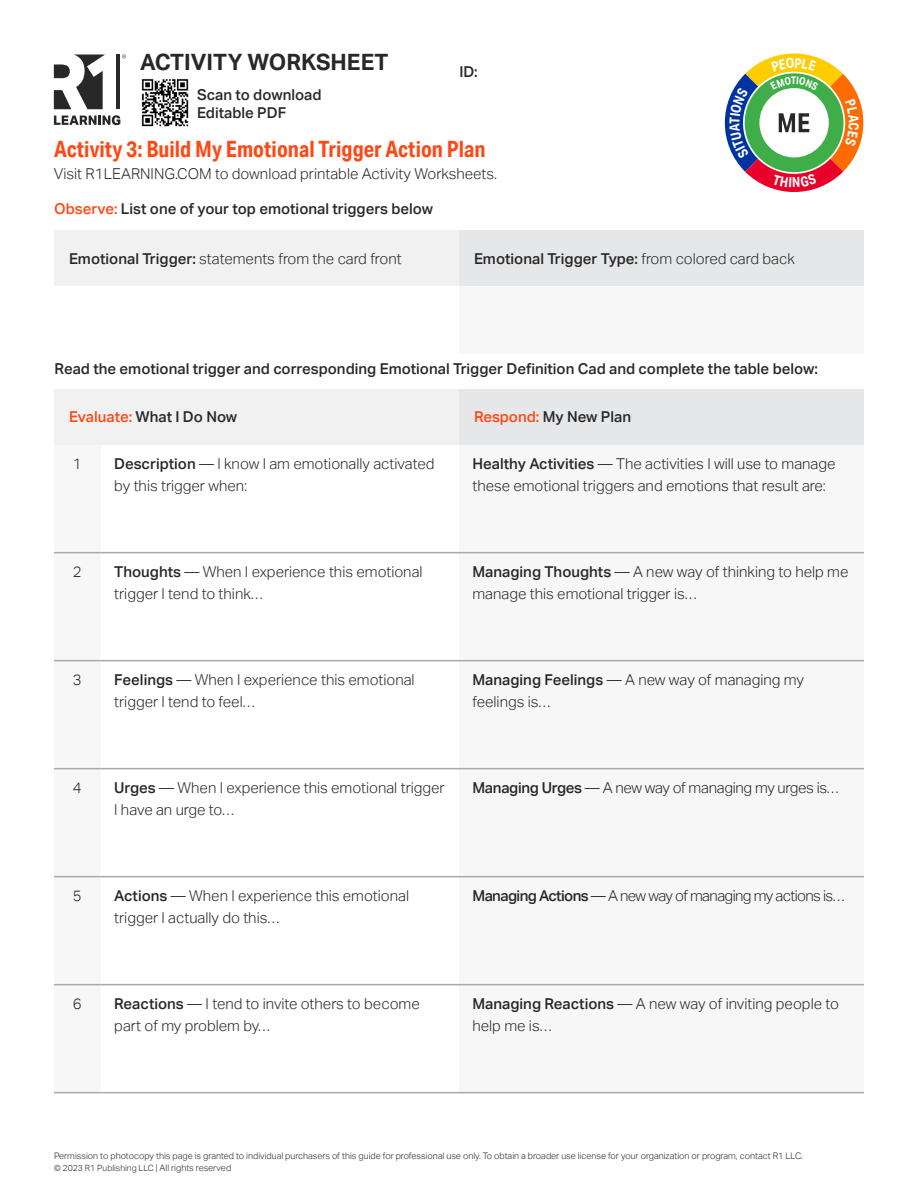
<style>
.page{position:relative;width:918px;height:1188px;background:#fff}
.page>*{position:absolute;margin:0;border:0;box-sizing:border-box;transform-origin:0 0}
.t1{font:700 22.5px "Aktiv Grotesk Cd";color:#fe4815}
.t2{font:700 22.5px "Aktiv Grotesk";color:#292829}
.t3{font:300 15px/22.5px "Aktiv Grotesk";color:#292829}
.t4{font:500 15px/18px "Aktiv Grotesk";color:#292829}
.t5{font:300 15px "Aktiv Grotesk";letter-spacing:-.04em;color:#292829}
.t6{font:300 15px "Aktiv Grotesk";letter-spacing:-.02em;color:#292829}
.t7{font:300 9px "Aktiv Grotesk";color:#292829}
.t8{font:300 8.7px "Aktiv Grotesk";color:#292829}
.s1{color:#fe4815}
.s2{font-weight:500}
.s3{font-weight:300}
.s4{font-size:9px}
</style>
<div class="page">
<div style="left:459px;top:286px;width:405px;height:68px;background:#f7f7f7"></div>
<div style="left:54px;top:230px;width:405px;height:56px;background:#f1f1f2"></div>
<div style="left:459px;top:230px;width:405px;height:56px;background:#e6e7e8"></div>
<svg style="left:54px;top:551px;width:810px;height:541px"></svg>
<hr style="left:54px;top:552px;width:47px;height:1px;background:#a7a9ac">
<hr style="left:101px;top:552px;width:358px;height:1px;background:#a7a9ac">
<hr style="left:459px;top:552px;width:405px;height:1px;background:#a7a9ac">
<hr style="left:54px;top:660px;width:47px;height:1px;background:#a7a9ac">
<hr style="left:101px;top:660px;width:358px;height:1px;background:#a7a9ac">
<hr style="left:459px;top:660px;width:405px;height:1px;background:#a7a9ac">
<hr style="left:54px;top:768px;width:47px;height:1px;background:#a7a9ac">
<hr style="left:101px;top:768px;width:358px;height:1px;background:#a7a9ac">
<hr style="left:459px;top:768px;width:405px;height:1px;background:#a7a9ac">
<hr style="left:54px;top:876px;width:47px;height:1px;background:#a7a9ac">
<hr style="left:101px;top:876px;width:358px;height:1px;background:#a7a9ac">
<hr style="left:459px;top:876px;width:405px;height:1px;background:#a7a9ac">
<hr style="left:54px;top:984px;width:47px;height:1px;background:#a7a9ac">
<hr style="left:101px;top:984px;width:358px;height:1px;background:#a7a9ac">
<hr style="left:459px;top:984px;width:405px;height:1px;background:#a7a9ac">
<hr style="left:54px;top:1092px;width:47px;height:1px;background:#a7a9ac">
<hr style="left:101px;top:1092px;width:358px;height:1px;background:#a7a9ac">
<hr style="left:459px;top:1092px;width:405px;height:1px;background:#a7a9ac">
<div style="left:54px;top:389px;width:405px;height:56px;background:#f1f1f2"></div>
<div style="left:459px;top:389px;width:405px;height:56px;background:#e6e7e8"></div>
<svg style="left:54px;top:55px;width:50px;height:54px"></svg>
<hr style="left:117px;top:55px;width:3px;height:54px;background:#292829">
<svg style="left:54px;top:115px;width:66px;height:10px"></svg>
<svg style="left:122px;top:55px;width:4px;height:3px"></svg>
<img style="left:141px;top:79px;width:48px;height:48px">
<svg style="left:725px;top:53px;width:139px;height:139px"></svg>
<h1 class="t2" style="left:140px;top:49px;width:250px">ACTIVITY WORKSHEET</h1>
<p class="t4" style="left:197px;top:85px;width:126px">Scan to download<br>Editable PDF</p>
<p class="t4" style="left:459px;top:63px;width:20px">ID:</p>
<h1 class="t1" style="left:54px;top:135px;width:433px">Activity 3: Build My Emotional Trigger Action Plan</h1>
<p class="t3" style="left:54px;top:163px;width:445px">Visit R1LEARNING.COM to download printable Activity Worksheets.</p>
<p class="t4" style="left:54px;top:200px;width:380px"><span class="s1">Observe:</span> List one of your top emotional triggers below</p>
<p class="t3" style="left:69px;top:247px;width:334px"><span class="s2">Emotional Trigger:</span> statements from the card front</p>
<p class="t4" style="left:474px;top:249px;width:322px">Emotional Trigger Type: <span class="s3">from colored card back</span></p>
<p class="t4" style="left:55px;top:360px;width:765px">Read the emotional trigger and corresponding Emotional Trigger Definition Cad and complete the table below:</p>
<p class="t4" style="left:69px;top:408px;width:170px"><span class="s1">Evaluate:</span> What I Do Now</p>
<p class="t4" style="left:474px;top:408px;width:159px"><span class="s1">Respond:</span> My New Plan</p>
<p class="t3" style="left:73px;top:452px;width:10px">1</p>
<p class="t3" style="left:114px;top:452px;width:322px"><span class="s2">Description</span> — I know I am emotionally activated by this trigger when:</p>
<p class="t3" style="left:472px;top:452px;width:365px"><span class="s2">Healthy Activities</span> — The activities I will use to manage these emotional triggers and emotions that result are:</p>
<p class="t3" style="left:73px;top:560px;width:10px">2</p>
<p class="t3" style="left:114px;top:560px;width:310px"><span class="s2">Thoughts</span> — When I experience this emotional trigger I tend to think…</p>
<p class="t3" style="left:472px;top:560px;width:377px"><span class="s2">Managing Thoughts</span> — A new way of thinking to help me manage this emotional trigger is…</p>
<p class="t3" style="left:73px;top:668px;width:10px">3</p>
<p class="t3" style="left:114px;top:668px;width:302px"><span class="s2">Feelings</span> — When I experience this emotional trigger I tend to feel…</p>
<p class="t3" style="left:472px;top:668px;width:333px"><span class="s2">Managing Feelings</span> — A new way of managing my feelings is…</p>
<p class="t3" style="left:73px;top:776px;width:10px">4</p>
<p class="t3" style="left:114px;top:776px;width:332px"><span class="s2">Urges</span> — When I experience this emotional trigger<br>I have an urge to…</p>
<p class="t6" style="left:472px;top:779px;width:368px"><span class="s2">Managing Urges</span> — A new way of managing my urges is…</p>
<p class="t3" style="left:73px;top:884px;width:10px">5</p>
<p class="t3" style="left:114px;top:884px;width:296px"><span class="s2">Actions</span> — When I experience this emotional trigger I actually do this…</p>
<p class="t5" style="left:472px;top:887px;width:374px"><span class="s2">Managing Actions</span> — A new way of managing my actions is…</p>
<p class="t3" style="left:73px;top:992px;width:10px">6</p>
<p class="t3" style="left:114px;top:992px;width:307px"><span class="s2">Reactions</span> — I tend to invite others to become part of my problem by…</p>
<p class="t3" style="left:472px;top:992px;width:368px"><span class="s2">Managing Reactions</span> — A new way of inviting people to help me is…</p>
<p class="t7" style="left:54px;top:1151px;width:750px">Permission to photocopy this page is granted to individual purchasers of this guide for professional use only. To obtain a broader use license for your organization or program, contact R1 LLC.</p>
<p class="t8" style="left:54px;top:1163px;width:179px">© 2023 R1 Publishing LLC <span class="s4">| All rights reserved</span></p>
</div>
